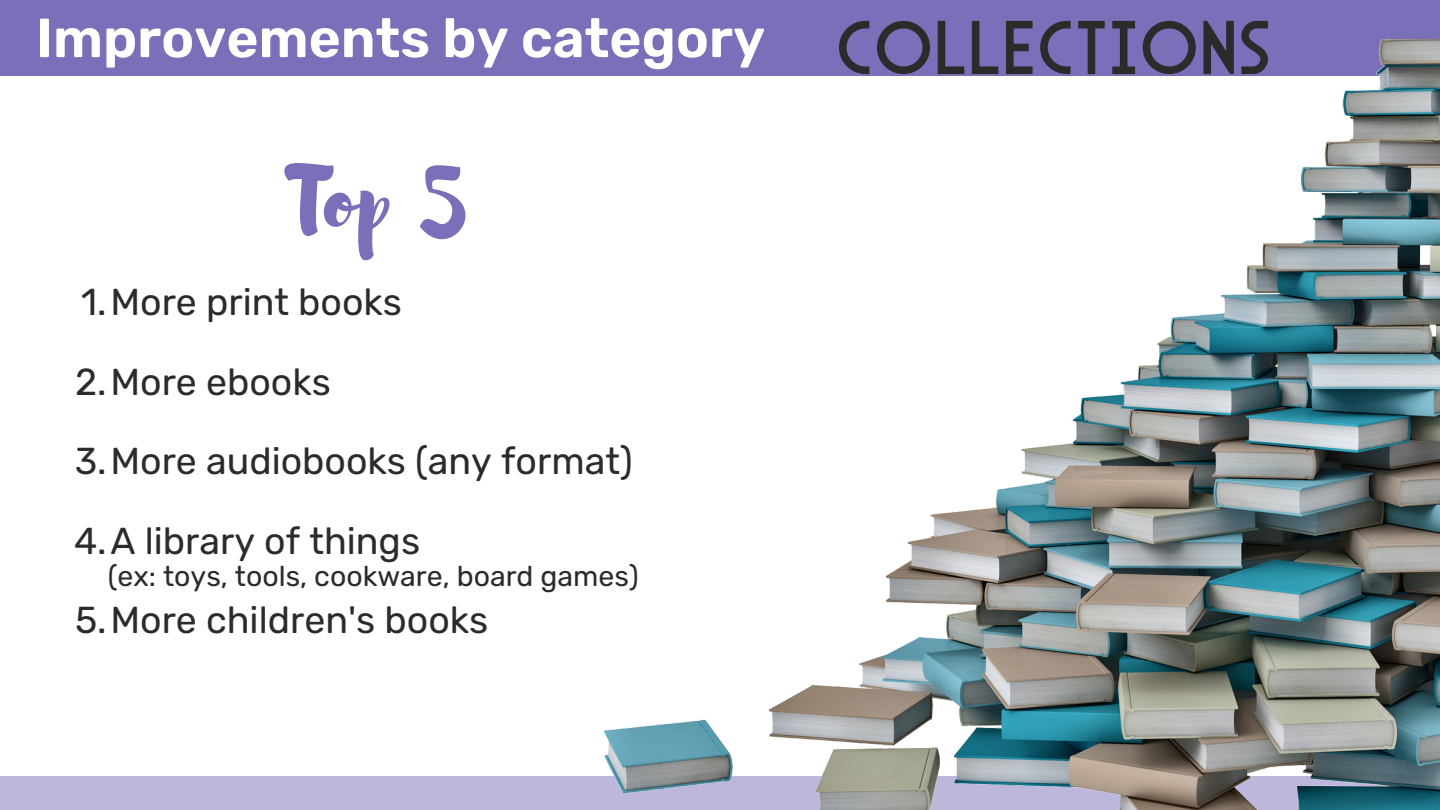
<style>
.page{position:relative;width:1440px;height:810px;background:#fff}
.page>*{position:absolute;margin:0;border:0;box-sizing:border-box;transform-origin:0 0}
.t1{font:88px "Brusher";color:#7a6fb9}
.t2{font:77.8px "Arcane Nine";color:#2b2b2b}
.t3{font:600 55px "Rubik";color:#fff}
.t4{font:37.5px/79.5px "Rubik";color:#2b2b2b}
.t5{font:28.5px "Rubik";color:#2b2b2b}
</style>
<div class="page">
<div style="left:0;top:776px;width:1440px;height:34px;background:#bdb7dc"></div>
<div style="left:0;top:0;width:1440px;height:76px;background:#7a6fb9"></div>
<img style="left:605px;top:39px;width:835px;height:771px">
<h3 class="t3" style="left:36px;top:6px;width:731px">Improvements by category</h3>
<h1 class="t1" style="left:284px;top:142px;width:183px">Top 5</h1>
<p class="t4" style="left:74px;top:263px;width:560px">1.More print books<br>2.More ebooks<br>3.More audiobooks (any format)<br>4.A library of things<br>5.More children's books</p>
<p class="t5" style="left:108px;top:559px;width:532px">(ex: toys, tools, cookware, board games)</p>
<h2 class="t2" style="left:835px;top:2px;width:438px">COLLECTIONS</h2>
</div>
